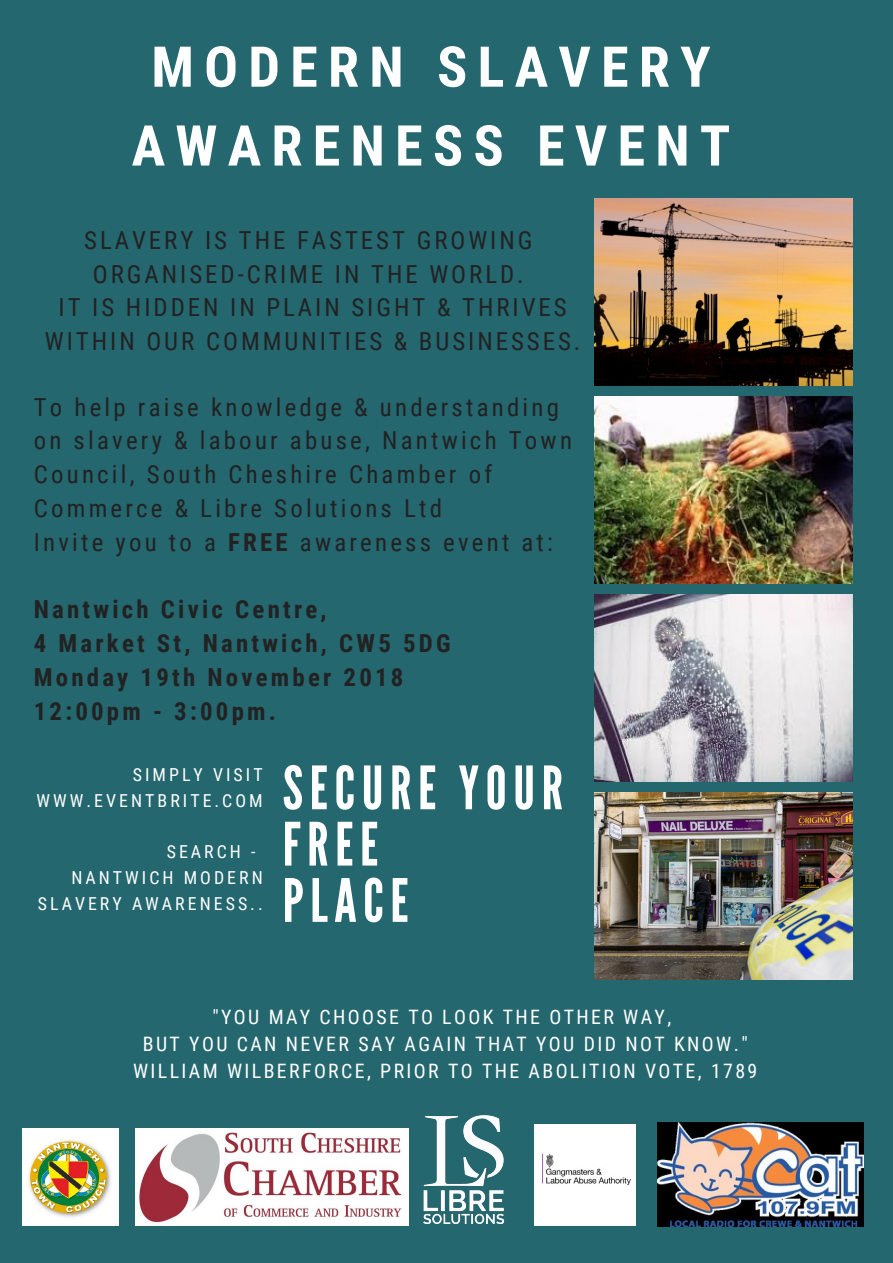
<style>
.page{position:relative;width:893px;height:1263px;background:#24676f}
.page>*{position:absolute;margin:0;border:0;box-sizing:border-box;transform-origin:0 0}
.t1{font:700 56.25px/78.8px "Roboto Condensed";letter-spacing:.18em;color:#fff;text-align:center}
.t2{font:24.9px/33.8px "Roboto Condensed";letter-spacing:.13em;color:#222;text-align:center}
.t3{font:700 24.9px/33.8px "Roboto Condensed";letter-spacing:.13em;color:#222}
.t4{font:19.8px/27px "Roboto Condensed";letter-spacing:.12em;color:#fff;text-align:center}
.t5{font:17.85px/26px "Roboto Condensed";letter-spacing:.17em;color:#fff;text-align:right}
.s1{font-weight:700}
</style>
<div class="page">
<img style="left:594px;top:198px;width:258px;height:187px">
<img style="left:594px;top:396px;width:258px;height:187px">
<img style="left:594px;top:594px;width:258px;height:187px">
<img style="left:594px;top:793px;width:258px;height:187px">
<img style="left:23px;top:1128px;width:95px;height:97px">
<img style="left:658px;top:1123px;width:206px;height:103px">
<svg style="left:284px;top:765px;width:18px;height:45px"></svg>
<svg style="left:312px;top:765px;width:15px;height:44px"></svg>
<svg style="left:336px;top:765px;width:18px;height:45px"></svg>
<svg style="left:364px;top:765px;width:17px;height:45px"></svg>
<svg style="left:392px;top:765px;width:18px;height:44px"></svg>
<svg style="left:420px;top:765px;width:15px;height:44px"></svg>
<svg style="left:459px;top:765px;width:20px;height:44px"></svg>
<svg style="left:487px;top:765px;width:18px;height:45px"></svg>
<svg style="left:516px;top:765px;width:17px;height:45px"></svg>
<svg style="left:544px;top:765px;width:18px;height:44px"></svg>
<svg style="left:285px;top:822px;width:15px;height:43px"></svg>
<svg style="left:309px;top:822px;width:18px;height:43px"></svg>
<svg style="left:338px;top:822px;width:14px;height:43px"></svg>
<svg style="left:362px;top:822px;width:15px;height:43px"></svg>
<svg style="left:285px;top:878px;width:18px;height:44px"></svg>
<svg style="left:313px;top:878px;width:14px;height:44px"></svg>
<svg style="left:335px;top:878px;width:21px;height:44px"></svg>
<svg style="left:365px;top:877px;width:17px;height:45px"></svg>
<svg style="left:393px;top:878px;width:14px;height:44px"></svg>
<img style="left:361px;top:1115px;width:208px;height:111px">
<img style="left:135px;top:1128px;width:274px;height:97px">
<img style="left:535px;top:1125px;width:100px;height:100px">
<h1 class="t1" style="left:132px;top:28px;width:600px">MODERN SLAVERY<br>AWARENESS EVENT</h1>
<p class="t2" style="left:45px;top:223px;width:537px">SLAVERY IS THE FASTEST GROWING ORGANISED-CRIME IN THE WORLD.<br>IT IS HIDDEN IN PLAIN SIGHT &amp; THRIVES WITHIN OUR COMMUNITIES &amp; BUSINESSES.</p>
<p class="t2" style="left:34px;top:390px;width:540px;text-align:left">To help raise knowledge &amp; understanding on slavery &amp; labour abuse, Nantwich Town Council, South Cheshire Chamber of Commerce &amp; Libre Solutions Ltd<br>Invite you to a <span class="s1">FREE</span> awareness event at:</p>
<p class="t3" style="left:34px;top:593px;width:418px">Nantwich Civic Centre,<br>4 Market St, Nantwich, CW5 5DG<br>Monday 19th November 2018<br>12:00pm - 3:00pm.</p>
<p class="t5" style="left:37px;top:761px;width:228px">SIMPLY VISIT<br>WWW.EVENTBRITE.COM</p>
<p class="t5" style="left:167px;top:839px;width:90px">SEARCH -</p>
<p class="t5" style="left:71px;top:865px;width:193px">NANTWICH MODERN</p>
<p class="t5" style="left:38px;top:891px;width:226px">SLAVERY AWARENESS..</p>
<p class="t4" style="left:133px;top:1003px;width:626px">"YOU MAY CHOOSE TO LOOK THE OTHER WAY,<br>BUT YOU CAN NEVER SAY AGAIN THAT YOU DID NOT KNOW."<br>WILLIAM WILBERFORCE, PRIOR TO THE ABOLITION VOTE, 1789</p>
</div>
